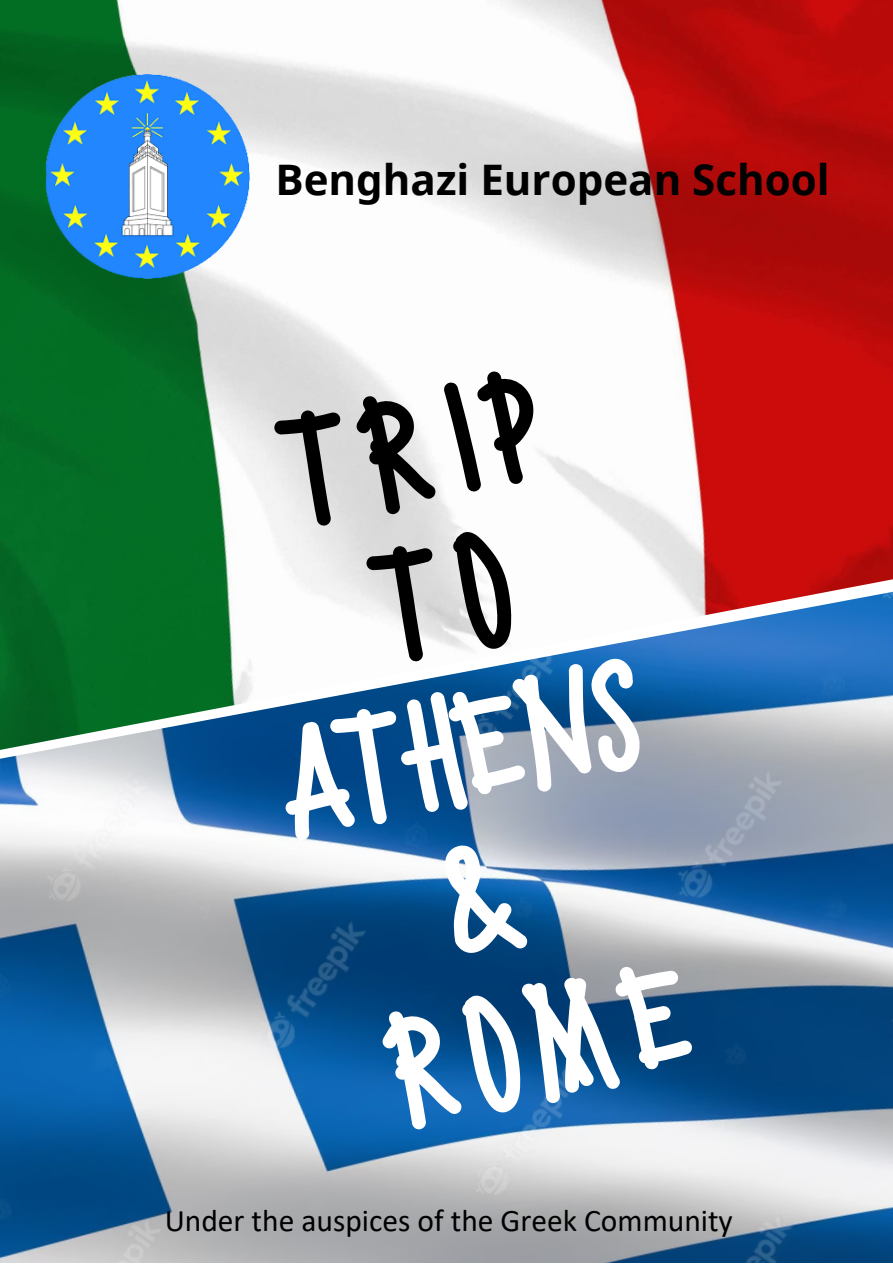
<style>
.page{position:relative;width:893px;height:1264px;background:#fff}
.page>*{position:absolute;margin:0;border:0;box-sizing:border-box;transform-origin:0 0}
.t1{font:144.6px "Aka Acid GR Fatbamboo";color:#fff}
.t2{font:144.6px "Aka Acid GR Fatbamboo";color:#000}
.t3{font:700 42px "Noto Sans";color:#000}
.t4{font:31.5px "Calibri";color:#000}
</style>
<div class="page">
<img style="left:0;top:0;width:892px;height:531px">
<img style="left:0;top:531px;width:892px;height:731px">
<img style="left:45px;top:74px;width:205px;height:205px">
<svg style="left:363px;top:524px;width:157px;height:143px"></svg>
<svg style="left:435px;top:834px;width:93px;height:127px;background:#3770a2"></svg>
<p class="t3" style="left:275px;top:150px;width:555px">Benghazi European School</p>
<p class="t2" style="left:279px;top:410px;width:254px;rotate:-12deg">TRIP</p>
<p class="t1" style="left:258px;top:724px;width:381px;rotate:-12deg">ATHENS</p>
<p class="t1" style="left:381px;top:1009px;width:301px;rotate:-12deg">ROME</p>
<p class="t4" style="left:165px;top:1206px;width:569px">Under the auspices of the Greek Community</p>
</div>
